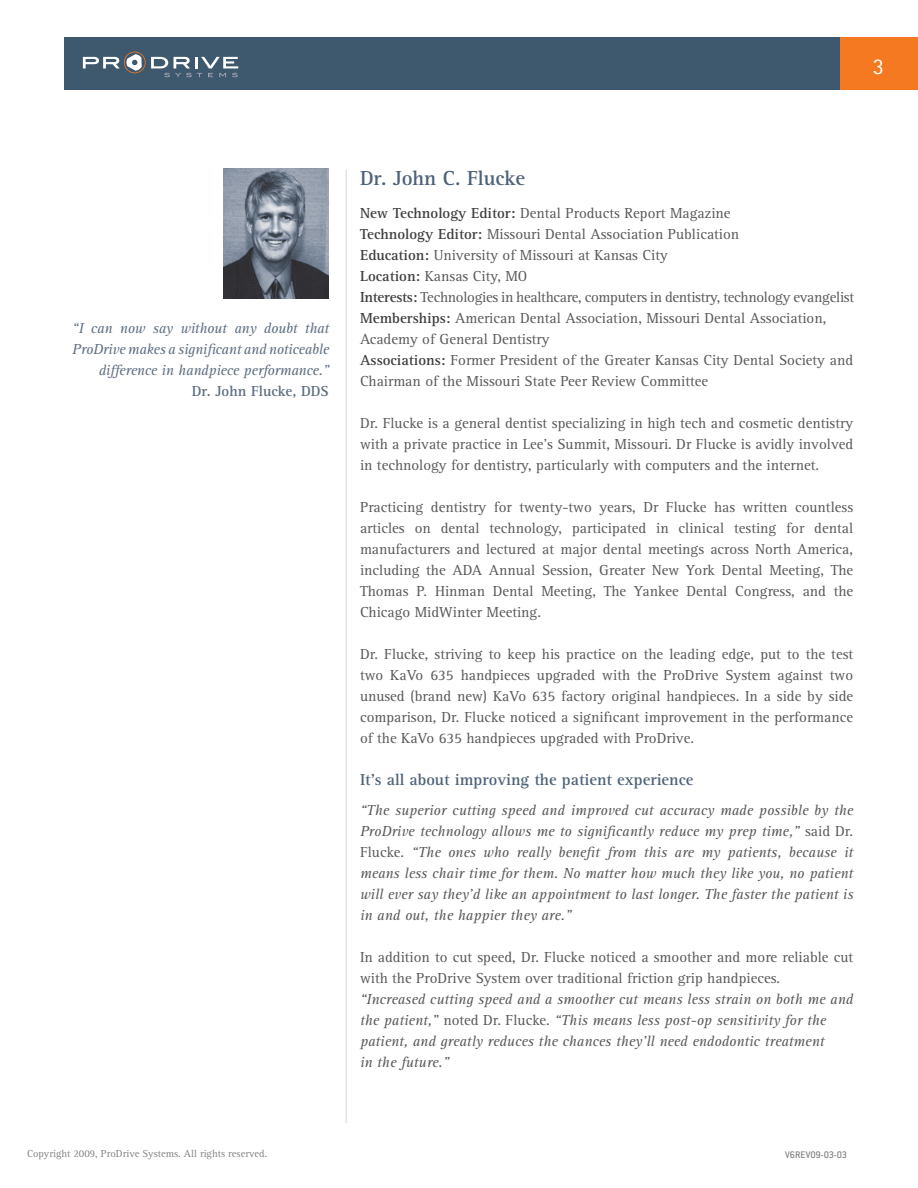
<style>
.page{position:relative;width:918px;height:1188px;background:#fff}
.page>*{position:absolute;margin:0;border:0;box-sizing:border-box;transform-origin:0 0}
.t1{font:22.5px "Rotis Sans Serif";color:#fff}
.t2{font:700 21px "Rotis Serif";color:#4e6277}
.t3{font:700 16.5px "Rotis Serif";color:#4e6277}
.t4{font:15px/21px "Rotis Serif";color:#57585a;text-align:justify}
.t5{font:italic 15px/21px "Rotis Serif";color:#57585a;text-align:justify}
.t6{font:italic 15px/21px "Rotis Serif";letter-spacing:-.015em;color:#5e6e81;text-align:right}
.t7{font:700 15px "Rotis Serif";color:#5e6e81}
.t8{font:10.5px "Rotis Serif";color:#808285}
.t9{font:500 10.5px "Conduit ITC";color:#808285}
.s1{font-weight:700;color:#3e3e3f}
.s2{font-style:normal}
</style>
<div class="page">
<img style="left:224px;top:169px;width:105px;height:129px">
<div style="left:65px;top:38px;width:853px;height:52px;background:#3e586e"></div>
<div style="left:840px;top:38px;width:78px;height:52px;background:#f47921"></div>
<svg style="left:83px;top:52px;width:155px;height:25px"></svg>
<hr style="left:345px;top:170px;width:2px;height:953px;background:#e5e5e9">
<h1 class="t1" style="left:873px;top:53px;width:13px">3</h1>
<p class="t6" style="left:72px;top:318px;width:259px">“I can now say without any doubt that<br>ProDrive makes a significant and noticeable difference in handpiece performance.”</p>
<p class="t7" style="left:192px;top:382px;width:139px">Dr. John Flucke, DDS</p>
<h2 class="t2" style="left:360px;top:166px;width:167px">Dr. John C. Flucke</h2>
<p class="t4" style="left:360px;top:203px;width:496px;text-align:left"><span class="s1">New Technology Editor:</span> Dental Products Report Magazine<br><span class="s1">Technology Editor:</span> Missouri Dental Association Publication<br><span class="s1">Education:</span> University of Missouri at Kansas City<br><span class="s1">Location:</span> Kansas City, MO<br><span class="s1">Interests:</span> Technologies in healthcare, computers in dentistry, technology evangelist <span class="s1">Memberships:</span> American Dental Association, Missouri Dental Association, Academy of General Dentistry<br><span class="s1">Associations:</span> Former President of the Greater Kansas City Dental Society and Chairman of the Missouri State Peer Review Committee</p>
<p class="t4" style="left:360px;top:413px;width:495px">Dr. Flucke is a general dentist specializing in high tech and cosmetic dentistry with a private practice in Lee’s Summit, Missouri. Dr Flucke is avidly involved in technology for dentistry, particularly with computers and the internet.</p>
<p class="t4" style="left:360px;top:497px;width:495px">Practicing dentistry for twenty-two years, Dr Flucke has written countless articles on dental technology, participated in clinical testing for dental manufacturers and lectured at major dental meetings across North America, including the ADA Annual Session, Greater New York Dental Meeting, The Thomas P. Hinman Dental Meeting, The Yankee Dental Congress, and the Chicago MidWinter Meeting.</p>
<p class="t4" style="left:360px;top:644px;width:495px">Dr. Flucke, striving to keep his practice on the leading edge, put to the test two KaVo 635 handpieces upgraded with the ProDrive System against two unused (brand new) KaVo 635 factory original handpieces. In a side by side comparison, Dr. Flucke noticed a significant improvement in the performance of the KaVo 635 handpieces upgraded with ProDrive.</p>
<p class="t3" style="left:360px;top:770px;width:335px">It’s all about improving the patient experience</p>
<p class="t5" style="left:360px;top:800px;width:495px">“The superior cutting speed and improved cut accuracy made possible by the ProDrive technology allows me to significantly reduce my prep time,” <span class="s2">said Dr.<br>Flucke.</span> “The ones who really benefit from this are my patients, because it means less chair time for them. No matter how much they like you, no patient will ever say they’d like an appointment to last longer. The faster the patient is in and out, the happier they are.”</p>
<p class="t4" style="left:360px;top:947px;width:495px">In addition to cut speed, Dr. Flucke noticed a smoother and more reliable cut with the ProDrive System over traditional friction grip handpieces.</p>
<p class="t5" style="left:360px;top:989px;width:495px;text-align:left">“Increased cutting speed and a smoother cut means less strain on both me and the patient,” <span class="s2">noted Dr. Flucke.</span> “This means less post-op sensitivity for the patient, and greatly reduces the chances they’ll need endodontic treatment<br>in the future.”</p>
<p class="t8" style="left:27px;top:1148px;width:242px">Copyright 2009, ProDrive Systems. All rights reserved.</p>
<p class="t9" style="left:785px;top:1148px;width:64px">V6REV09-03-03</p>
</div>
